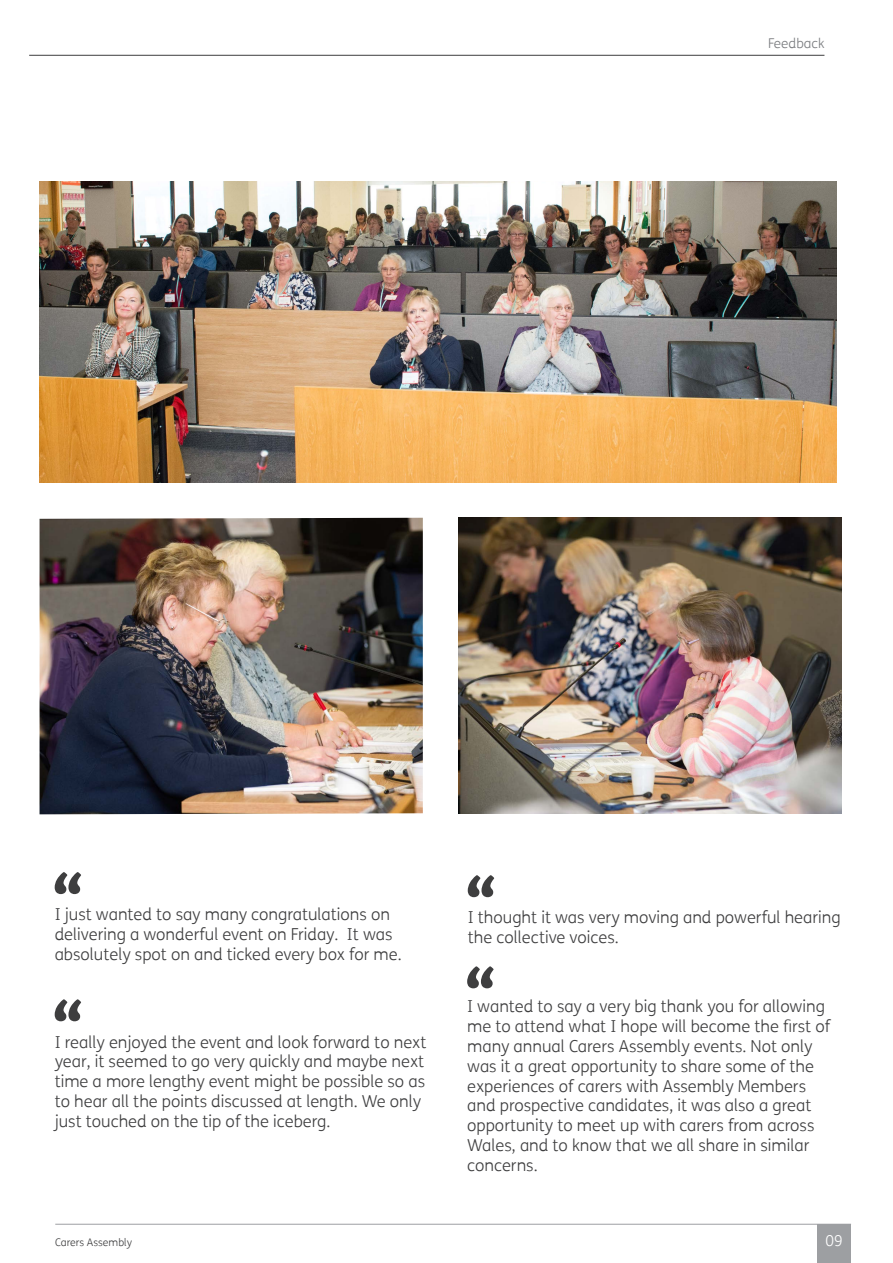
<style>
.page{position:relative;width:893px;height:1263px;background:#fff}
.page>*{position:absolute;margin:0;border:0;box-sizing:border-box;transform-origin:0 0}
.t1{font:300 16.5px/19.8px "FS Me";color:#3e3e3f}
.t2{font:300 15px "FS Me";color:#fff}
.Section_Header_-_Tex{font:300 13.5px "FS Me";color:#7a7c7f}
.t3{font:300 10.5px "FS Me";color:#3e3e3f}
</style>
<div class="page">
<svg style="left:55px;top:872px;width:26px;height:22px"></svg>
<img style="left:40px;top:181px;width:796px;height:301px">
<svg style="left:467px;top:966px;width:27px;height:22px"></svg>
<svg style="left:468px;top:875px;width:26px;height:22px"></svg>
<img style="left:40px;top:518px;width:383px;height:296px">
<img style="left:458px;top:518px;width:384px;height:295px">
<svg style="left:55px;top:999px;width:26px;height:22px"></svg>
<div style="left:817px;top:1224px;width:33px;height:39px;background:#9d9fa2"></div>
<hr style="left:55px;top:1224px;width:796px;height:1px;background:#9d9fa2">
<hr style="left:29px;top:55px;width:795px;height:1px;background:#3e3e3f">
<p class="Section_Header_-_Tex" style="left:768px;top:34px;width:58px">Feedback</p>
<p class="t1" style="left:55px;top:904px;width:349px">I just wanted to say many congratulations on delivering a wonderful event on Friday. It was absolutely spot on and ticked every box for me.</p>
<p class="t1" style="left:55px;top:1031px;width:373px">I really enjoyed the event and look forward to next year, it seemed to go very quickly and maybe next time a more lengthy event might be possible so as to hear all the points discussed at length. We only just touched on the tip of the iceberg.</p>
<p class="t1" style="left:468px;top:907px;width:374px">I thought it was very moving and powerful hearing the collective voices.</p>
<p class="t1" style="left:467px;top:996px;width:364px">I wanted to say a very big thank you for allowing me to attend what I hope will become the first of many annual Carers Assembly events. Not only was it a great opportunity to share some of the experiences of carers with Assembly Members and prospective candidates, it was also a great opportunity to meet up with carers from across Wales, and to know that we all share in similar concerns.</p>
<p class="t3" style="left:55px;top:1235px;width:78px">Carers Assembly</p>
<p class="t2" style="left:825px;top:1231px;width:19px">09</p>
</div>
